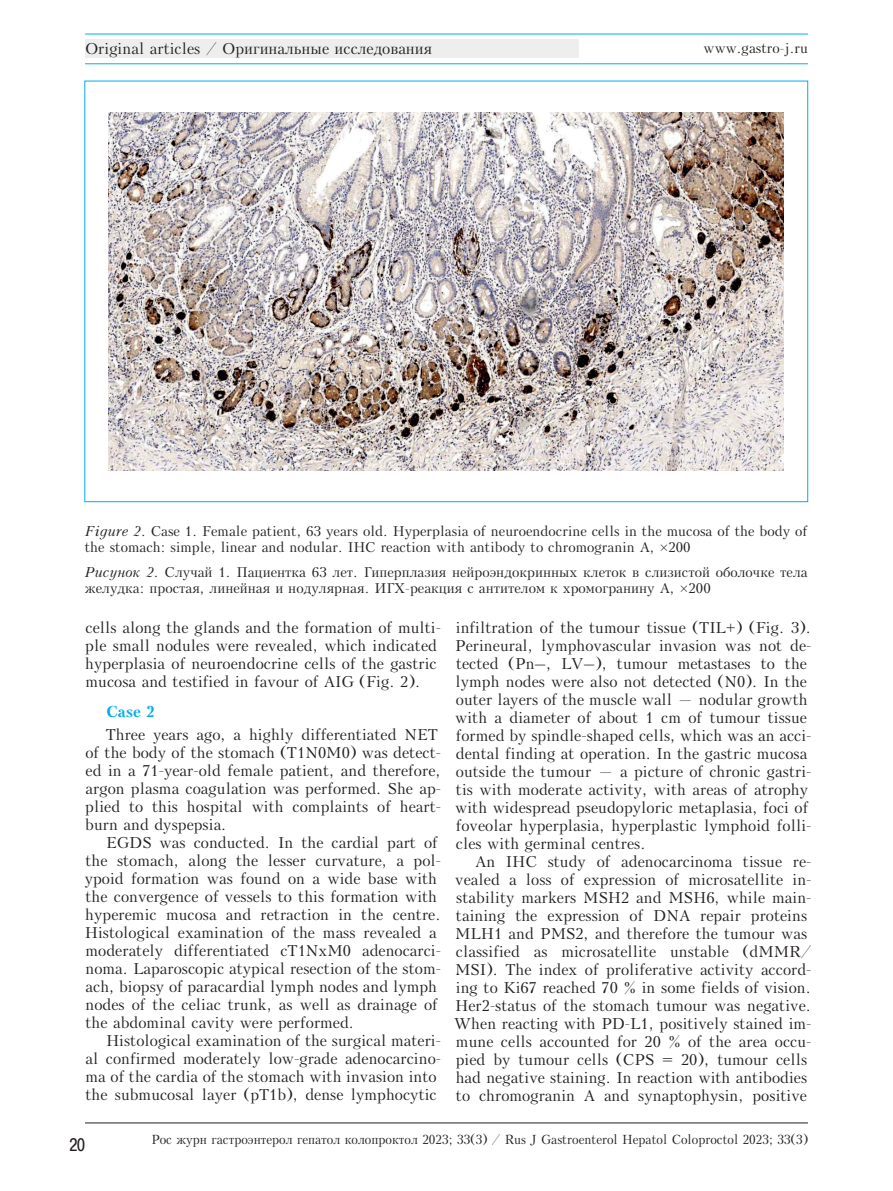
<style>
.page{position:relative;width:893px;height:1191px;background:#fff}
.page>*{position:absolute;margin:0;border:0;box-sizing:border-box;transform-origin:0 0}
.t1{font:18px "Pragmatica Cond C";color:#231f20}
.t2{font:15px/18px "Kudrashov C";color:#231f20}
.t3{font:700 15px "Kudrashov CTT";color:#00aeef}
.t4{font:13.5px/16.2px "Kudrashov C";color:#231f20}
.t5{font:12.6px "Kudrashov C";color:#231f20;scale:.95 1}
.s1{font-style:italic}
.s2{font-family:"Garamond"}
</style>
<div class="page">
<hr style="left:85px;top:34px;width:723px;height:1px;background:#00aeef">
<hr style="left:85px;top:1122px;width:723px;height:1px;background:#231f20">
<hr style="left:85px;top:64px;width:723px;height:1px;background:#00aeef">
<div style="left:85px;top:40px;width:493px;height:18px;background:#eeeeef"></div>
<img style="left:109px;top:113px;width:675px;height:357px">
<p class="t2" style="left:85px;top:40px;width:349px">Original articles / Оригинальные исследования</p>
<p class="t4" style="left:704px;top:41px;width:106px">www.gastro-j.ru</p>
<p class="t4" style="left:85px;top:523px;width:724px"><span class="s1">Figure 2</span>. Case 1. Female patient, 63 years old. Hyperplasia of neuroendocrine cells in the mucosa of the body of the stomach: simple, linear and nodular. IHC reaction with antibody to chromogranin A, <span class="s2">×</span>200</p>
<p class="t4" style="left:85px;top:564px;width:724px"><span class="s1">Рисунок 2</span>. Случай 1. Пациентка 63 лет. Гиперплазия нейроэндокринных клеток в слизистой оболочке тела желудка: простая, линейная и нодулярная. ИГХ-реакция с антителом к хромогранину А, <span class="s2">×</span>200</p>
<p class="t2" style="left:85px;top:618px;width:357px">cells along the glands and the formation of multi&shy;ple small nodules were revealed, which indicated hyperplasia of neuroendocrine cells of the gastric mucosa and testified in favour of AIG (Fig. 2).</p>
<p class="t3" style="left:106px;top:702px;width:50px">Case 2</p>
<p class="t2" style="left:85px;top:725px;width:357px;text-indent:20px">Three years ago, a highly differentiated NET of the body of the stomach (T1N0M0) was detect&shy;ed in a 71-year-old female patient, and therefore, argon plasma coagulation was performed. She ap&shy;plied to this hospital with complaints of heart&shy;burn and dyspepsia.</p>
<p class="t2" style="left:85px;top:833px;width:358px;text-indent:21px">EGDS was conducted. In the cardial part of the stomach, along the lesser curvature, a pol&shy;ypoid formation was found on a wide base with the convergence of vessels to this formation with hyperemic mucosa and retraction in the centre.<br>Histological examination of the mass revealed a moderately differentiated cT1NxM0 adenocarci&shy;noma. Laparoscopic atypical resection of the stom&shy;ach, biopsy of paracardial lymph nodes and lymph nodes of the celiac trunk, as well as drainage of the abdominal cavity were performed.</p>
<p class="t2" style="left:85px;top:1031px;width:357px;text-indent:21px">Histological examination of the surgical materi&shy;al confirmed moderately low-grade adenocarcino&shy;ma of the cardia of the stomach with invasion into the submucosal layer (pT1b), dense lymphocytic</p>
<p class="t2" style="left:455px;top:618px;width:358px">infiltration of the tumour tissue (TIL+) (Fig. 3).<br>Perineural, lymphovascular invasion was not de&shy;tected (Pn–, LV–), tumour metastases to the lymph nodes were also not detected (N0). In the outer layers of the muscle wall — nodular growth with a diameter of about 1 cm of tumour tissue formed by spindle-shaped cells, which was an acci&shy;dental finding at operation. In the gastric mucosa outside the tumour — a picture of chronic gastri&shy;tis with moderate activity, with areas of atrophy with widespread pseudopyloric metaplasia, foci of foveolar hyperplasia, hyperplastic lymphoid folli&shy;cles with germinal centres.</p>
<p class="t2" style="left:454px;top:852px;width:359px;text-indent:21px">An IHC study of adenocarcinoma tissue re&shy;vealed a loss of expression of microsatellite in&shy;stability markers MSH2 and MSH6, while main&shy;taining the expression of DNA repair proteins MLH1 and PMS2, and therefore the tumour was classified as microsatellite unstable (dMMR/ MSI). The index of proliferative activity accord&shy;ing to Ki67 reached 70 % in some fields of vision.<br>Her2-status of the stomach tumour was negative.<br>When reacting with PD-L1, positively stained im&shy;mune cells accounted for 20 % of the area occu&shy;pied by tumour cells (CPS = 20), tumour cells had negative staining. In reaction with antibodies to chromogranin A and synaptophysin, positive</p>
<p class="t1" style="left:69px;top:1134px;width:17px">20</p>
<p class="t5" style="left:151px;top:1132px;width:693px">Рос журн гастроэнтерол гепатол колопроктол 2023; 33(3) / Rus J Gastroenterol Hepatol Coloproctol 2023; 33(3)</p>
</div>
